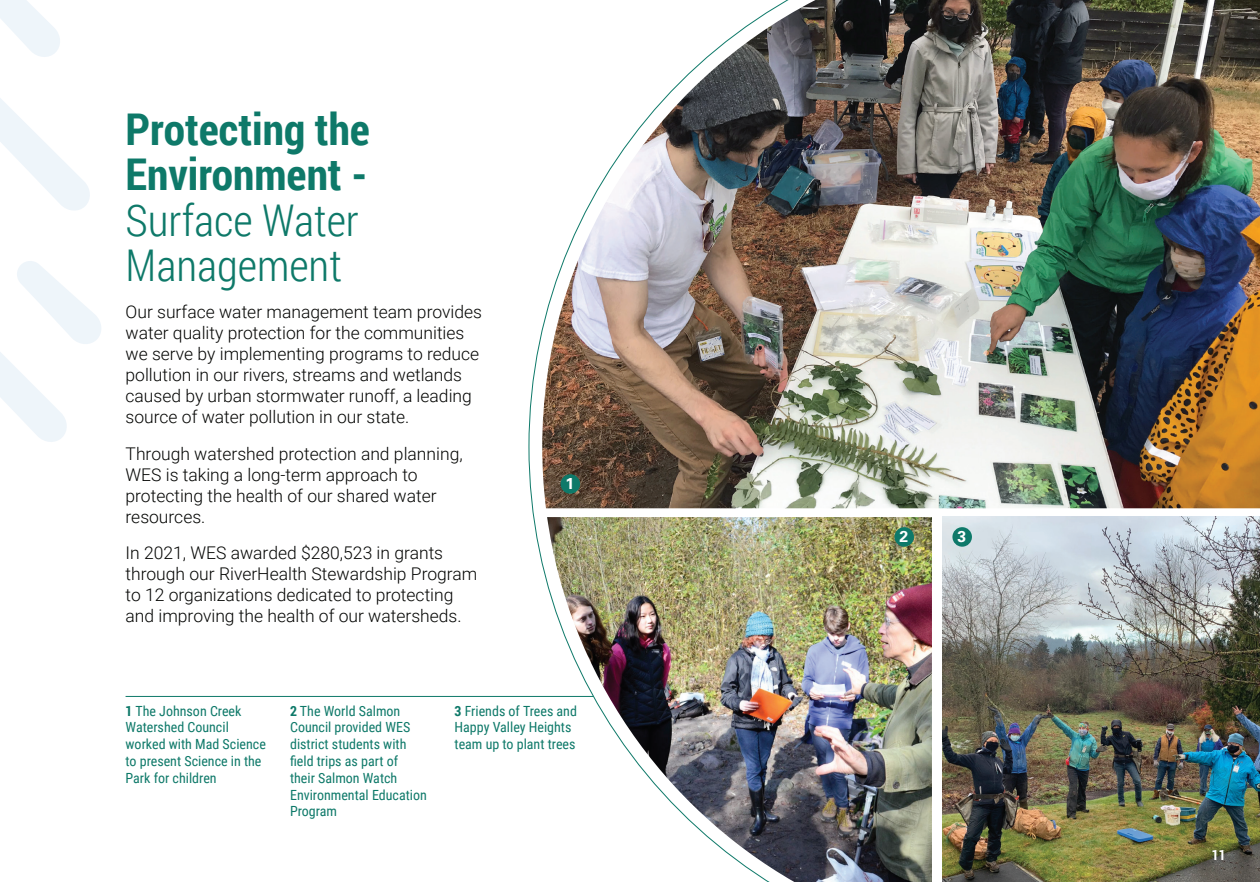
<style>
.page{position:relative;width:1260px;height:882px;background:#fff}
.page>*{position:absolute;margin:0;border:0;box-sizing:border-box;transform-origin:0 0}
.t1{font:700 43.75px/45.5px "Roboto Condensed";color:#0e7969}
.t2{font:300 43.75px/45.5px "Roboto Condensed";color:#0e7969}
.t3{font:300 17.5px/21px "Roboto";color:#040503}
.t4{font:700 15.75px "Univers";color:#fff}
.t5{font:14px/16.8px "Roboto Condensed";color:#0e7969}
.t6{font:700 14px "Roboto Condensed";color:#fff}
.s1{font-weight:700}
</style>
<div class="page">
<hr style="left:126px;top:696px;width:468px;height:1px;background:#0e7969">
<img style="left:542px;top:0;width:718px;height:508px">
<img style="left:547px;top:517px;width:385px;height:365px">
<img style="left:942px;top:517px;width:318px;height:365px">
<svg style="left:0;top:0;width:101px;height:442px"></svg>
<div style="left:561px;top:474px;width:19px;height:20px;background:#0e7969;border-radius:50%"></div>
<div style="left:894px;top:527px;width:20px;height:20px;background:#0e7969;border-radius:50%"></div>
<div style="left:952px;top:527px;width:20px;height:20px;background:#0e7969;border-radius:50%"></div>
<h1 class="t1" style="left:126px;top:105px;width:246px">Protecting the<br>Environment -</h1>
<h1 class="t2" style="left:126px;top:196px;width:235px">Surface Water<br>Management</h1>
<p class="t3" style="left:126px;top:300px;width:358px">Our surface water management team provides water quality protection for the communities we serve by implementing programs to reduce pollution in our rivers, streams and wetlands caused by urban stormwater runoff, a leading source of water pollution in our state.</p>
<p class="t3" style="left:126px;top:442px;width:339px">Through watershed protection and planning, WES is taking a long-term approach to protecting the health of our shared water resources.</p>
<p class="t3" style="left:126px;top:542px;width:353px">In 2021, WES awarded $280,523 in grants through our RiverHealth Stewardship Program to 12 organizations dedicated to protecting and improving the health of our watersheds.</p>
<p class="t4" style="left:566px;top:474px;width:10px">1</p>
<p class="t5" style="left:126px;top:702px;width:142px"><span class="s1">1</span> The Johnson Creek<br>Watershed Council worked with Mad Science to present Science in the<br>Park for children</p>
<p class="t5" style="left:290px;top:702px;width:138px"><span class="s1">2</span> The World Salmon<br>Council provided WES district students with field trips as part of<br>their Salmon Watch<br>Environmental Education<br>Program</p>
<p class="t5" style="left:455px;top:702px;width:124px"><span class="s1">3</span> Friends of Trees and<br>Happy Valley Heights team up to plant trees</p>
<p class="t4" style="left:900px;top:527px;width:10px">2</p>
<p class="t4" style="left:958px;top:527px;width:10px">3</p>
<p class="t6" style="left:1212px;top:845px;width:15px">11</p>
</div>
